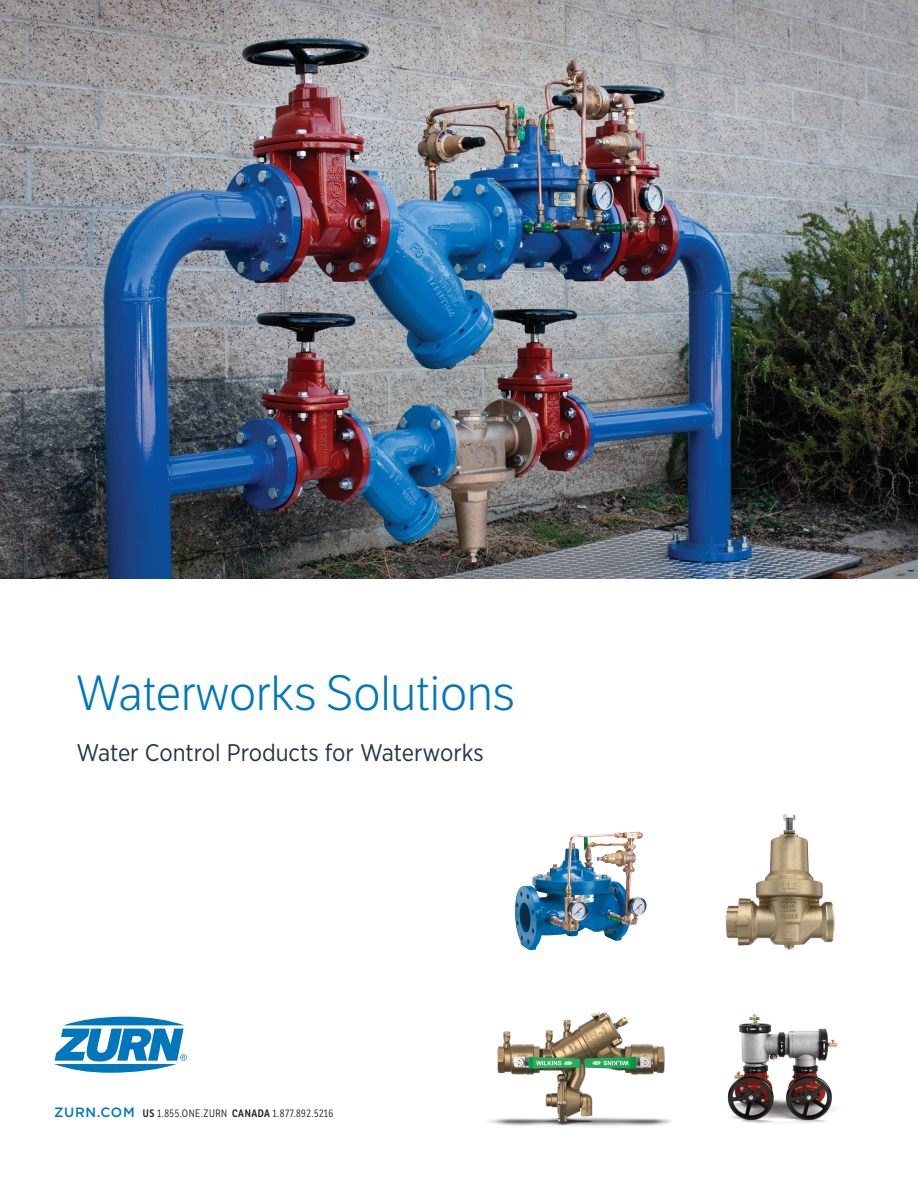
<style>
.page{position:relative;width:918px;height:1188px;background:#fff}
.page>*{position:absolute;margin:0;border:0;box-sizing:border-box;transform-origin:0 0}
.Header_32_32{font:300 48px "LFT Etica";color:#0077bd}
.Intro_12_18{font:24px "Gotham Narrow";color:#233645}
.t1{font:10.5px "LFT Etica Condensed";letter-spacing:.05em;color:#231f20}
.s1{font-family:"Gotham";font-weight:500;font-size:13.5px;color:#0077bd}
.s2{font-weight:600}
</style>
<div class="page">
<img style="left:727px;top:1014px;width:111px;height:109px">
<img style="left:488px;top:1012px;width:184px;height:114px">
<img style="left:514px;top:832px;width:124px;height:118px">
<img style="left:694px;top:794px;width:185px;height:185px;border-radius:92px">
<img style="left:0;top:0;width:918px;height:578px">
<svg style="left:54px;top:1017px;width:133px;height:56px"></svg>
<p class="Header_32_32" style="left:76px;top:666px;width:440px">Waterworks Solutions</p>
<p class="Intro_12_18" style="left:76px;top:738px;width:409px">Water Control Products for Waterworks</p>
<p class="t1" style="left:54px;top:1107px;width:281px"><span class="s1">ZURN.COM</span> <span class="s2">US</span> 1.855.ONE.ZURN <span class="s2">CANADA</span> 1.877.892.5216</p>
</div>
